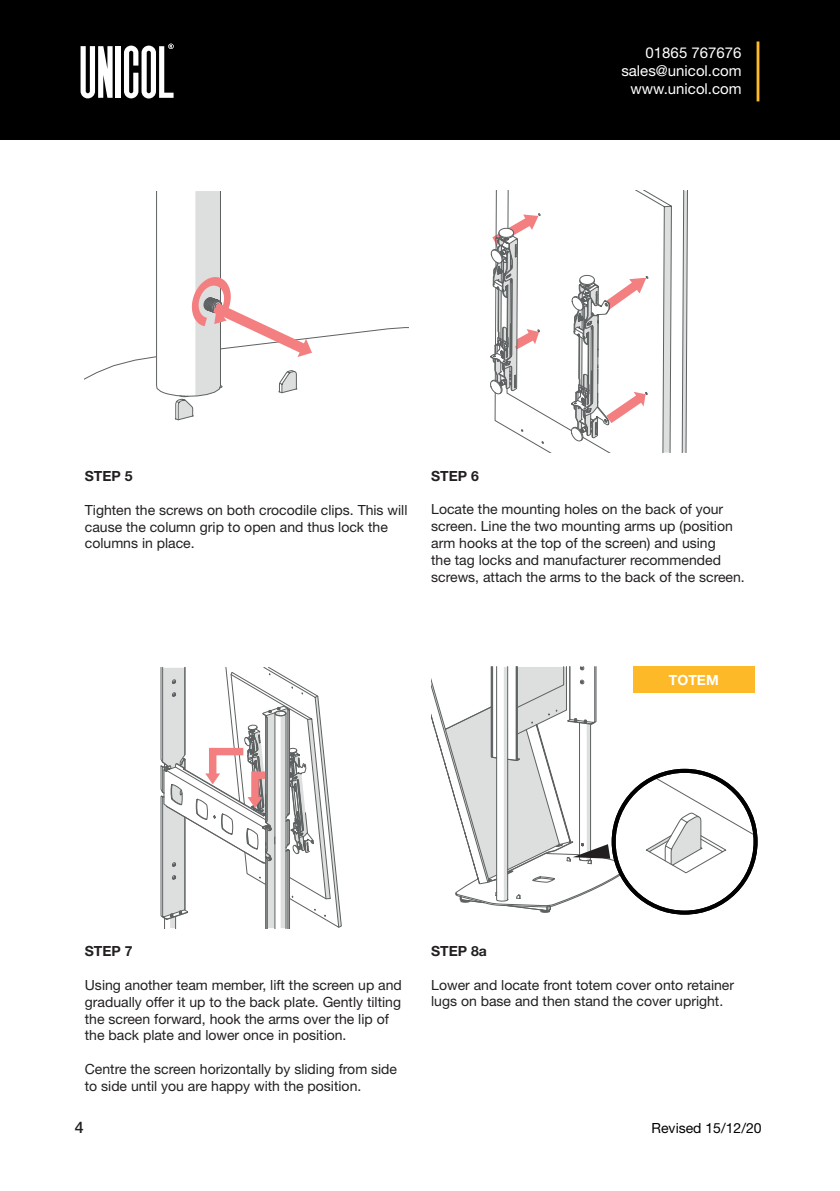
<style>
.page{position:relative;width:840px;height:1191px;background:#fff}
.page>*{position:absolute;margin:0;border:0;box-sizing:border-box;transform-origin:0 0}
.t1{font:500 16px "Helvetica Neue";color:#231f20}
.t2{font:15px/18px "Helvetica Neue";color:#fff;text-align:right}
.t3{font:14px/16.8px "Helvetica Neue";color:#231f20}
.t4{font:700 14px "Helvetica Neue";color:#231f20}
.t5{font:14px "Helvetica Neue";color:#000}
.t6{font:700 14px "Helvetica Neue";color:#fff}
</style>
<div class="page">
<hr style="left:839px;top:0;width:1px;height:140px;background:#000">
<div style="left:0;top:0;width:839px;height:140px;background:#000"></div>
<svg style="left:124px;top:44px;width:49px;height:54px"></svg>
<div style="left:116px;top:46px;width:5px;height:52px;background:#fff"></div>
<svg style="left:80px;top:46px;width:32px;height:52px"></svg>
<hr style="left:756px;top:41px;width:3px;height:60px;background:#fdb927">
<svg style="left:85px;top:191px;width:323px;height:230px"></svg>
<svg style="left:490px;top:190px;width:198px;height:263px"></svg>
<svg style="left:160px;top:667px;width:181px;height:261px"></svg>
<svg style="left:431px;top:666px;width:324px;height:249px"></svg>
<p class="t2" style="left:621px;top:44px;width:122px">01865 767676 sales@unicol.com www.unicol.com</p>
<p class="t4" style="left:85px;top:467px;width:49px">STEP 5</p>
<p class="t3" style="left:85px;top:501px;width:324px">Tighten the screws on both crocodile clips. This will cause the column grip to open and thus lock the columns in place.</p>
<p class="t4" style="left:431px;top:467px;width:49px">STEP 6</p>
<p class="t3" style="left:431px;top:501px;width:315px">Locate the mounting holes on the back of your screen. Line the two mounting arms up (position arm hooks at the top of the screen) and using<br>the tag locks and manufacturer recommended screws, attach the arms to the back of the screen.</p>
<p class="t6" style="left:668px;top:671px;width:51px">TOTEM</p>
<p class="t4" style="left:85px;top:942px;width:49px">STEP 7</p>
<p class="t3" style="left:85px;top:976px;width:318px">Using another team member, lift the screen up and gradually offer it up to the back plate. Gently tilting the screen forward, hook the arms over the lip of the back plate and lower once in position.</p>
<p class="t3" style="left:85px;top:1060px;width:313px">Centre the screen horizontally by sliding from side to side until you are happy with the position.</p>
<p class="t1" style="left:75px;top:1118px;width:10px">4</p>
<p class="t4" style="left:431px;top:942px;width:57px">STEP 8a</p>
<p class="t3" style="left:431px;top:976px;width:304px">Lower and locate front totem cover onto retainer lugs on base and then stand the cover upright.</p>
<p class="t5" style="left:651px;top:1120px;width:111px">Revised 15/12/20</p>
</div>
